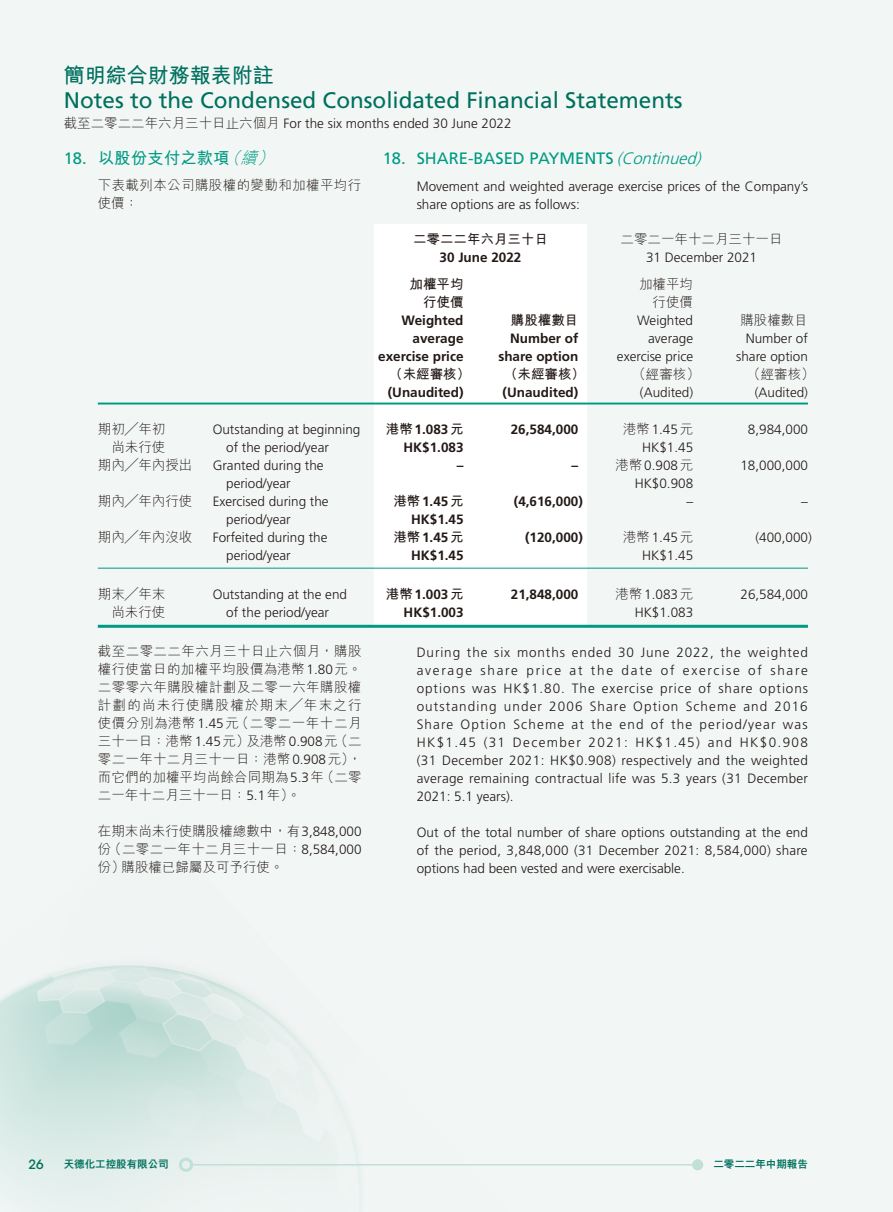
<style>
.page{position:relative;width:893px;height:1212px;background:#f2f7f6}
.page>*{position:absolute;margin:0;border:0;box-sizing:border-box;transform-origin:0 0}
.t1{font:22.5px "Frutiger LT Std";color:#00705e}
.t2{font:700 21px "M Hei HK";color:#00705e}
.t3{font:16.5px "Frutiger LT Std";color:#009a82}
.t4{font:700 16.5px "M Hei HK";color:#009a82}
.t5{font:300 13.5px/18px "Frutiger LT Std";color:#231916;text-align:justify}
.t6{font:300 13.5px/18px "M Hei HK";color:#231916;text-align:justify}
.t7{font:700 13.5px "Frutiger LT Std";color:#231916}
.t8{font:700 13.5px "M Hei HK";color:#231916}
.t9{font:300 13.5px/18px "M Hei HK";letter-spacing:.03em;color:#231916}
.t10{font:500 12.75px "ITC Avant Garde Std";color:#00705e}
.t11{font:800 10.5px "M Hei HK";color:#00705e}
.s1{font-family:"M Hei HK"}
.s2{font-family:"Frutiger LT Std";font-weight:400}
.s3{font-weight:300;font-style:italic}
.s4{font-family:"Frutiger LT Std"}
</style>
<div class="page">
<img style="left:0;top:965px;width:524px;height:241px">
<div style="left:179px;top:1158px;width:14px;height:14px;border:3px solid #c1e0d8;border-radius:50%"></div>
<div style="left:692px;top:1159px;width:11px;height:11px;background:#c1e0d8;border-radius:50%"></div>
<hr style="left:193px;top:1164px;width:501px;height:1px;background:#c1e0d8">
<div style="left:374px;top:224px;width:213px;height:403px;background:#fff"></div>
<hr style="left:98px;top:403px;width:710px;height:1px;background:#009a82">
<hr style="left:98px;top:568px;width:710px;height:1px;background:#009a82">
<hr style="left:98px;top:625px;width:710px;height:3px;background:#009a82">
<h2 class="t2" style="left:64px;top:60px;width:211px">簡明綜合財務報表附註</h2>
<h1 class="t1" style="left:64px;top:87px;width:620px">Notes to the Condensed Consolidated Financial Statements</h1>
<p class="t5" style="left:64px;top:114px;width:449px"><span class="s1">截至二零二二年六月三十日止六個月</span> For the six months ended 30 June 2022</p>
<p class="t4" style="left:64px;top:146px;width:216px"><span class="s2">18.</span> 以股份支付之款項<span class="s3">（續）</span></p>
<p class="t9" style="left:98px;top:176px;width:265px">下表載列本公司購股權的變動和加權平均行使價：</p>
<p class="t3" style="left:383px;top:149px;width:324px">18. SHARE-BASED PAYMENTS <span class="s3">(Continued)</span></p>
<p class="t5" style="left:417px;top:177px;width:393px">Movement and weighted average exercise prices of the Company’s share options are as follows:</p>
<p class="t8" style="left:413px;top:229px;width:136px">二零二二年六月三十日</p>
<p class="t6" style="left:621px;top:230px;width:163px">二零二一年十二月三十一日</p>
<p class="t7" style="left:440px;top:249px;width:83px">30 June 2022</p>
<p class="t5" style="left:646px;top:249px;width:113px">31 December 2021</p>
<p class="t8" style="left:409px;top:274px;width:55px">加權平均</p>
<p class="t6" style="left:639px;top:274px;width:55px">加權平均</p>
<p class="t8" style="left:423px;top:292px;width:42px">行使價</p>
<p class="t6" style="left:653px;top:292px;width:42px">行使價</p>
<p class="t7" style="left:401px;top:312px;width:64px">Weighted</p>
<p class="t8" style="left:511px;top:310px;width:69px">購股權數目</p>
<p class="t5" style="left:637px;top:311px;width:58px">Weighted</p>
<p class="t6" style="left:740px;top:310px;width:69px">購股權數目</p>
<p class="t7" style="left:412px;top:330px;width:53px">average</p>
<p class="t7" style="left:510px;top:330px;width:70px">Number of</p>
<p class="t5" style="left:648px;top:329px;width:46px">average</p>
<p class="t5" style="left:746px;top:329px;width:64px">Number of</p>
<p class="t7" style="left:378px;top:348px;width:87px">exercise price</p>
<p class="t7" style="left:498px;top:348px;width:82px">share option</p>
<p class="t5" style="left:617px;top:347px;width:78px">exercise price</p>
<p class="t5" style="left:736px;top:347px;width:73px">share option</p>
<p class="t8" style="left:389px;top:364px;width:82px">（未經審核）</p>
<p class="t8" style="left:504px;top:364px;width:82px">（未經審核）</p>
<p class="t6" style="left:632px;top:364px;width:69px">（經審核）</p>
<p class="t6" style="left:747px;top:364px;width:69px">（經審核）</p>
<p class="t7" style="left:388px;top:384px;width:77px">(Unaudited)</p>
<p class="t7" style="left:503px;top:384px;width:77px">(Unaudited)</p>
<p class="t5" style="left:640px;top:383px;width:55px">(Audited)</p>
<p class="t5" style="left:755px;top:383px;width:55px">(Audited)</p>
<p class="t6" style="left:98px;top:420px;width:69px">期初╱年初</p>
<p class="t5" style="left:213px;top:421px;width:149px">Outstanding at beginning</p>
<p class="t7" style="left:386px;top:421px;width:79px"><span class="s1">港幣</span>1.083<span class="s1">元</span></p>
<p class="t7" style="left:511px;top:421px;width:69px">26,584,000</p>
<p class="t5" style="left:623px;top:421px;width:72px"><span class="s1">港幣</span>1.45<span class="s1">元</span></p>
<p class="t5" style="left:748px;top:421px;width:62px">8,984,000</p>
<p class="t6" style="left:111px;top:438px;width:55px">尚未行使</p>
<p class="t5" style="left:226px;top:439px;width:104px">of the period/year</p>
<p class="t7" style="left:404px;top:439px;width:62px">HK$1.083</p>
<p class="t5" style="left:642px;top:439px;width:53px">HK$1.45</p>
<p class="t6" style="left:98px;top:456px;width:96px">期內╱年內授出</p>
<p class="t5" style="left:213px;top:457px;width:113px">Granted during the</p>
<p class="t7" style="left:457px;top:457px;width:8px">–</p>
<p class="t7" style="left:572px;top:457px;width:8px">–</p>
<p class="t5" style="left:615px;top:457px;width:79px"><span class="s1">港幣</span>0.908<span class="s1">元</span></p>
<p class="t5" style="left:740px;top:457px;width:69px">18,000,000</p>
<p class="t5" style="left:226px;top:475px;width:66px">period/year</p>
<p class="t5" style="left:635px;top:475px;width:60px">HK$0.908</p>
<p class="t6" style="left:98px;top:492px;width:96px">期內╱年內行使</p>
<p class="t5" style="left:213px;top:493px;width:118px">Exercised during the</p>
<p class="t7" style="left:393px;top:493px;width:72px"><span class="s1">港幣</span>1.45<span class="s1">元</span></p>
<p class="t7" style="left:514px;top:493px;width:71px">(4,616,000)</p>
<p class="t5" style="left:686px;top:493px;width:8px">–</p>
<p class="t5" style="left:801px;top:493px;width:8px">–</p>
<p class="t5" style="left:226px;top:511px;width:66px">period/year</p>
<p class="t7" style="left:411px;top:511px;width:54px">HK$1.45</p>
<p class="t6" style="left:98px;top:528px;width:96px">期內╱年內沒收</p>
<p class="t5" style="left:213px;top:529px;width:116px">Forfeited during the</p>
<p class="t7" style="left:393px;top:529px;width:72px"><span class="s1">港幣</span>1.45<span class="s1">元</span></p>
<p class="t7" style="left:525px;top:529px;width:59px">(120,000)</p>
<p class="t5" style="left:623px;top:529px;width:72px"><span class="s1">港幣</span>1.45<span class="s1">元</span></p>
<p class="t5" style="left:755px;top:529px;width:58px">(400,000)</p>
<p class="t5" style="left:226px;top:547px;width:66px">period/year</p>
<p class="t7" style="left:411px;top:547px;width:54px">HK$1.45</p>
<p class="t5" style="left:642px;top:547px;width:53px">HK$1.45</p>
<p class="t6" style="left:98px;top:585px;width:69px">期末╱年末</p>
<p class="t5" style="left:213px;top:586px;width:136px">Outstanding at the end</p>
<p class="t7" style="left:386px;top:586px;width:79px"><span class="s1">港幣</span>1.003<span class="s1">元</span></p>
<p class="t7" style="left:511px;top:586px;width:69px">21,848,000</p>
<p class="t5" style="left:616px;top:586px;width:79px"><span class="s1">港幣</span>1.083<span class="s1">元</span></p>
<p class="t5" style="left:740px;top:586px;width:69px">26,584,000</p>
<p class="t6" style="left:111px;top:603px;width:55px">尚未行使</p>
<p class="t5" style="left:226px;top:604px;width:104px">of the period/year</p>
<p class="t7" style="left:404px;top:604px;width:62px">HK$1.003</p>
<p class="t5" style="left:635px;top:604px;width:60px">HK$1.083</p>
<p class="t6" style="left:98px;top:642px;width:265px">截至二零二二年六月三十日止六個月，購股權行使當日的加權平均股價為港幣<span class="s4">1.80</span>元。二零零六年購股權計劃及二零一六年購股權計劃的尚未行使購股權於期末╱年末之行使價分別為港幣<span class="s4">1.45</span>元（二零二一年十二月三十一日：港幣<span class="s4">1.45</span>元）及港幣<span class="s4">0.908</span>元（二零二一年十二月三十一日：港幣<span class="s4">0.908</span>元），而它們的加權平均尚餘合同期為<span class="s4">5.3</span>年（二零二一年十二月三十一日：<span class="s4">5.1</span>年）。</p>
<p class="t6" style="left:98px;top:822px;width:265px">在期末尚未行使購股權總數中，有<span class="s4">3,848,000</span>份（二零二一年十二月三十一日：<span class="s4">8,584,000</span>份）購股權已歸屬及可予行使。</p>
<p class="t5" style="left:417px;top:644px;width:393px">During the six months ended 30 June 2022, the weighted average share price at the date of exercise of share options was HK$1.80. The exercise price of share options outstanding under 2006 Share Option Scheme and 2016<br>Share Option Scheme at the end of the period/year was HK$1.45 (31 December 2021: HK$1.45) and HK$0.908 (31 December 2021: HK$0.908) respectively and the weighted average remaining contractual life was 5.3 years (31 December 2021: 5.1 years).</p>
<p class="t5" style="left:417px;top:824px;width:393px">Out of the total number of share options outstanding at the end of the period, 3,848,000 (31 December 2021: 8,584,000) share options had been vested and were exercisable.</p>
<p class="t10" style="left:29px;top:1156px;width:17px">26</p>
<p class="t11" style="left:64px;top:1159px;width:106px">天德化工控股有限公司</p>
<p class="t11" style="left:713px;top:1159px;width:96px">二零二二年中期報告</p>
</div>
